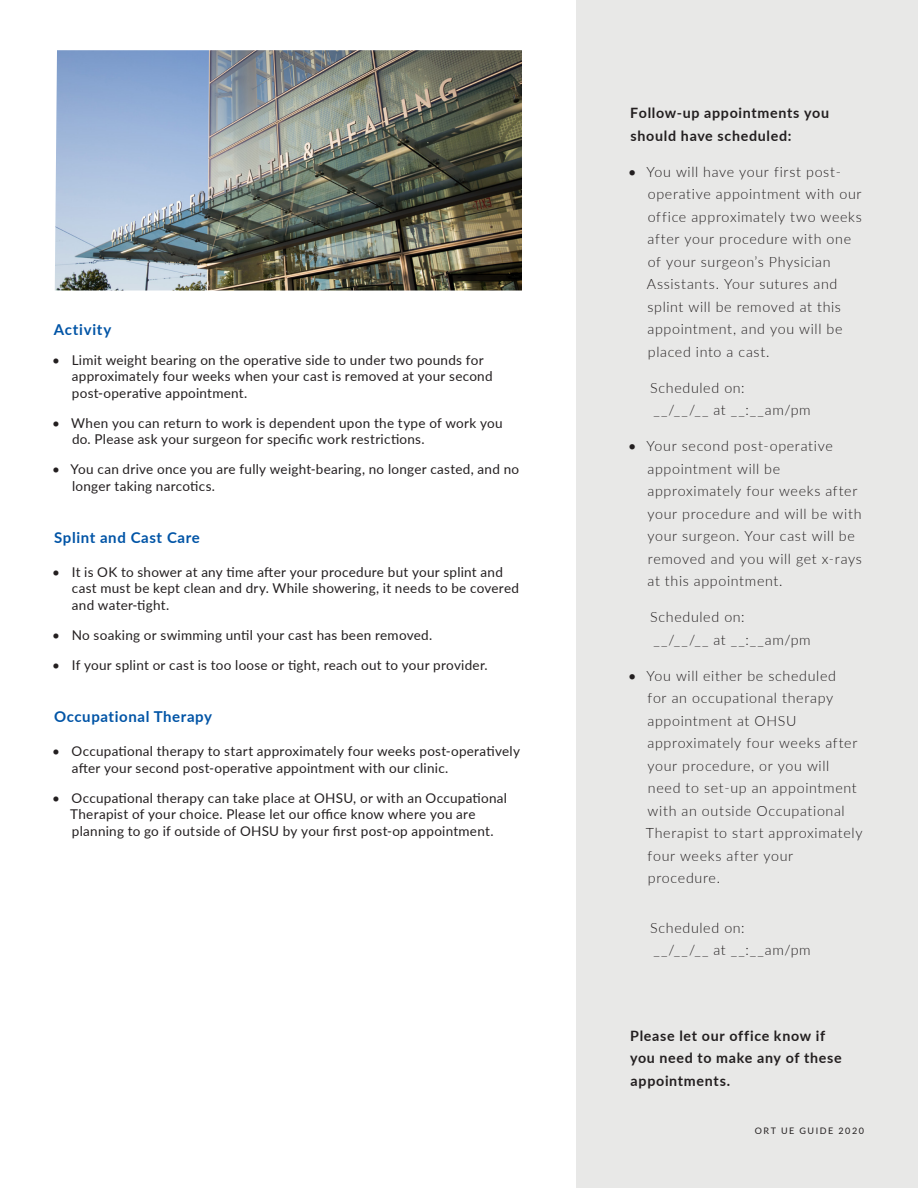
<style>
.page{position:relative;width:918px;height:1188px;background:#fff}
.page>*{position:absolute;margin:0;border:0;box-sizing:border-box;transform-origin:0 0}
.t1{font:700 15px "Lato";letter-spacing:.04em;color:#0154a6}
.t2{font:300 14.25px/22.5px "Lato";letter-spacing:.045em;color:#231f20}
.t3{font:700 14.25px/22.5px "Lato";letter-spacing:.05em;color:#231f20}
.t4{font:13.5px/16.5px "Lato";letter-spacing:.02em;color:#231f20}
.t5{font:9px "Lato";letter-spacing:.175em;color:#231f20}
.s1{font-weight:400}
</style>
<div class="page">
<div style="left:576px;top:0;width:342px;height:1188px;background:#e8e8e7"></div>
<img style="left:55px;top:50px;width:467px;height:241px">
<p class="t1" style="left:54px;top:318px;width:59px">Activity</p>
<p class="t4" style="left:72px;top:351px;width:422px;text-indent:-20px">• Limit weight bearing on the operative side to under two pounds for approximately four weeks when your cast is removed at your second post-operative appointment.</p>
<p class="t4" style="left:72px;top:414px;width:432px;text-indent:-20px">• When you can return to work is dependent upon the type of work you do. Please ask your surgeon for specific work restrictions.</p>
<p class="t4" style="left:72px;top:461px;width:449px;text-indent:-20px">• You can drive once you are fully weight-bearing, no longer casted, and no longer taking narcotics.</p>
<p class="t1" style="left:54px;top:527px;width:147px">Splint and Cast Care</p>
<p class="t4" style="left:72px;top:563px;width:449px;text-indent:-20px">• It is OK to shower at any time after your procedure but your splint and cast must be kept clean and dry. While showering, it needs to be covered and water-tight.</p>
<p class="t4" style="left:52px;top:626px;width:382px">• No soaking or swimming until your cast has been removed.</p>
<p class="t4" style="left:52px;top:656px;width:437px">• If your splint or cast is too loose or tight, reach out to your provider.</p>
<p class="t1" style="left:54px;top:706px;width:159px">Occupational Therapy</p>
<p class="t4" style="left:72px;top:742px;width:450px;text-indent:-20px">• Occupational therapy to start approximately four weeks post-operatively after your second post-operative appointment with our clinic.</p>
<p class="t4" style="left:70px;top:789px;width:438px;text-indent:-18px">• Occupational therapy can take place at OHSU, or with an Occupational<br>Therapist of your choice. Please let our office know where you are planning to go if outside of OHSU by your first post-op appointment.</p>
<p class="t3" style="left:630px;top:101px;width:200px">Follow-up appointments you should have scheduled:</p>
<p class="t2" style="left:647px;top:160px;width:217px;text-indent:-19px"><span class="s1">•</span> You will have your first post&shy;operative appointment with our office approximately two weeks after your procedure with one of your surgeon’s Physician<br>Assistants. Your sutures and splint will be removed at this appointment, and you will be placed into a cast.</p>
<p class="t2" style="left:650px;top:376px;width:96px">Scheduled on:</p>
<p class="t2" style="left:653px;top:398px;width:159px">__/__/__ at __:__am/pm</p>
<p class="t2" style="left:647px;top:434px;width:216px;text-indent:-19px"><span class="s1">•</span> Your second post-operative appointment will be approximately four weeks after your procedure and will be with your surgeon. Your cast will be removed and you will get x-rays at this appointment.</p>
<p class="t2" style="left:650px;top:605px;width:96px">Scheduled on:</p>
<p class="t2" style="left:653px;top:628px;width:159px">__/__/__ at __:__am/pm</p>
<p class="t2" style="left:646px;top:664px;width:218px;text-indent:-18px"><span class="s1">•</span> You will either be scheduled<br>for an occupational therapy appointment at OHSU approximately four weeks after your procedure, or you will need to set-up an appointment with an outside Occupational<br>Therapist to start approximately four weeks after your procedure.</p>
<p class="t2" style="left:650px;top:916px;width:96px">Scheduled on:</p>
<p class="t2" style="left:653px;top:938px;width:159px">__/__/__ at __:__am/pm</p>
<p class="t3" style="left:630px;top:1024px;width:213px">Please let our office know if you need to make any of these appointments.</p>
<p class="t5" style="left:755px;top:1124px;width:111px">ORT UE GUIDE 2020</p>
</div>
